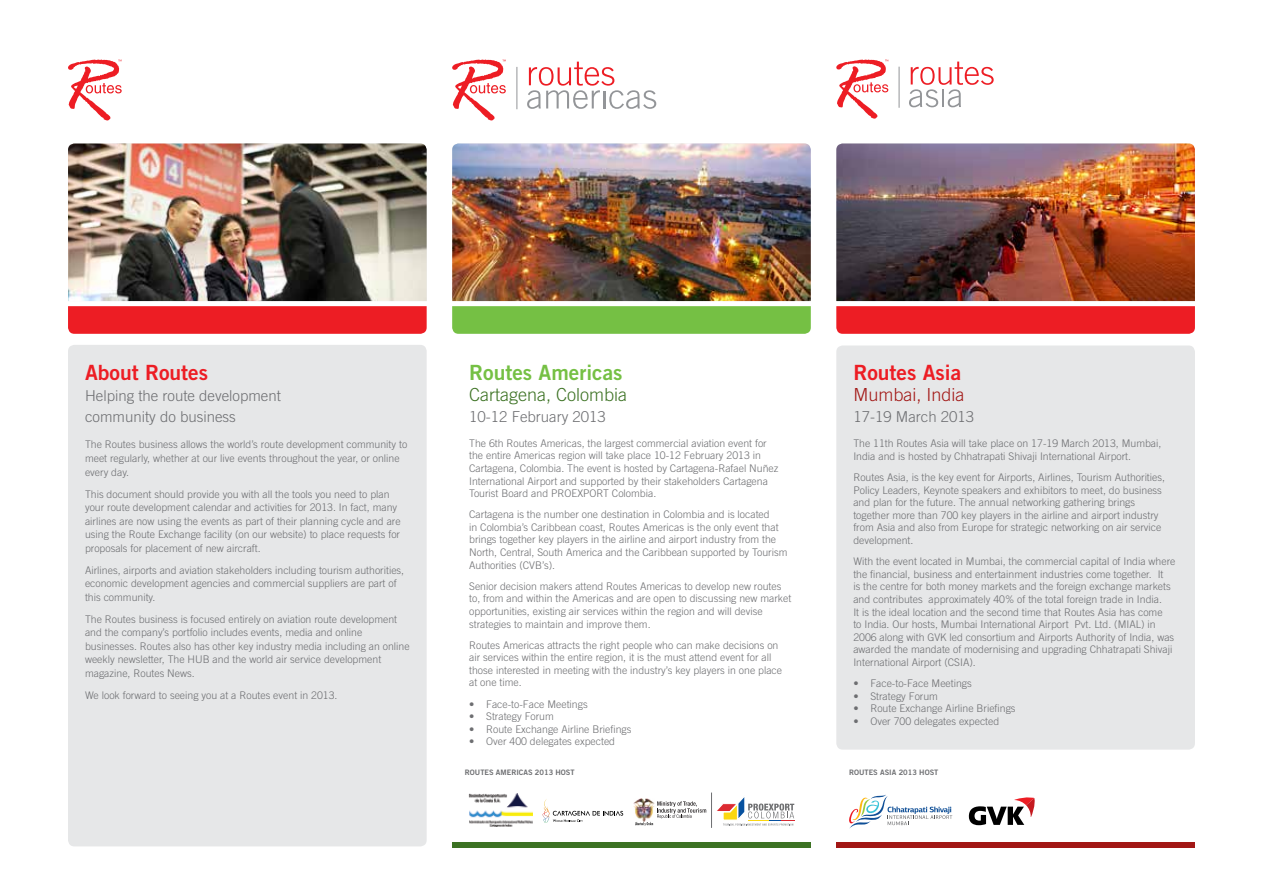
<style>
.page{position:relative;width:1263px;height:893px;background:#fff}
.page>*{position:absolute;margin:0;border:0;box-sizing:border-box;transform-origin:0 0}
.t1{font:21px "Trade Gothic Bold Two";color:#ed1d24}
.t2{font:21px "Trade Gothic Bold Two";color:#75c044}
.t3{font:300 18px "Trade Gothic";color:#3c7223}
.t4{font:300 18px "Trade Gothic";color:#a21715}
.t5{font:300 15px/21px "Trade Gothic";color:#6d6e71}
.t6{font:300 10.5px/12.6px "Trade Gothic";color:#6d6e71}
.t7{font:7.5px "Trade Gothic Bold Two";color:#6d6e71}
</style>
<div class="page">
<img style="left:452px;top:144px;width:359px;height:157px">
<img style="left:836px;top:144px;width:359px;height:157px">
<svg style="left:452px;top:60px;width:54px;height:60px"></svg>
<hr style="left:516px;top:67px;width:1px;height:42px;background:#939598">
<svg style="left:527px;top:62px;width:129px;height:47px"></svg>
<svg style="left:836px;top:60px;width:52px;height:59px"></svg>
<hr style="left:899px;top:67px;width:1px;height:41px;background:#939598">
<svg style="left:909px;top:62px;width:85px;height:45px"></svg>
<img style="left:68px;top:144px;width:359px;height:157px">
<div style="left:68px;top:345px;width:359px;height:501px;background:#e6e7e8;border-radius:6px"></div>
<div style="left:836px;top:345px;width:359px;height:405px;background:#e6e7e8;border-radius:6px"></div>
<svg style="left:68px;top:306px;width:359px;height:28px;background:#ed2027"></svg>
<svg style="left:452px;top:306px;width:359px;height:28px;background:#77c046"></svg>
<svg style="left:836px;top:306px;width:359px;height:28px;background:#ed2027"></svg>
<div style="left:452px;top:842px;width:359px;height:5px;background:#3c7223"></div>
<div style="left:836px;top:842px;width:359px;height:5px;background:#a21715"></div>
<img style="left:469px;top:794px;width:64px;height:33px">
<img style="left:633px;top:798px;width:19px;height:12px">
<svg style="left:635px;top:801px;width:71px;height:25px"></svg>
<svg style="left:717px;top:797px;width:77px;height:29px"></svg>
<svg style="left:542px;top:799px;width:81px;height:24px"></svg>
<hr style="left:711px;top:792px;width:1px;height:36px;background:#6c6d70">
<svg style="left:849px;top:795px;width:103px;height:34px"></svg>
<svg style="left:969px;top:797px;width:66px;height:28px"></svg>
<svg style="left:68px;top:60px;width:54px;height:60px"></svg>
<h1 class="t1" style="left:85px;top:360px;width:125px">About Routes</h1>
<h3 class="t5" style="left:85px;top:385px;width:197px">Helping the route development community do business</h3>
<p class="t6" style="left:85px;top:438px;width:324px;line-height:13.5px">The Routes business allows the world’s route development community to meet regularly, whether at our live events throughout the year, or online every day.</p>
<p class="t6" style="left:85px;top:487px;width:317px;line-height:13.5px">This document should provide you with all the tools you need to plan your route development calendar and activities for 2013. In fact, many airlines are now using the events as part of their planning cycle and are using the Route Exchange facility (on our website) to place requests for proposals for placement of new aircraft.</p>
<p class="t6" style="left:85px;top:563px;width:321px;line-height:13.5px">Airlines, airports and aviation stakeholders including tourism authorities, economic development agencies and commercial suppliers are part of this community.</p>
<p class="t6" style="left:85px;top:612px;width:326px;line-height:13.5px">The Routes business is focused entirely on aviation route development and the company’s portfolio includes events, media and online businesses. Routes also has other key industry media including an online weekly newsletter, The HUB and the world air service development magazine, Routes News.</p>
<p class="t6" style="left:85px;top:688px;width:254px">We look forward to seeing you at a Routes event in 2013.</p>
<h1 class="t2" style="left:469px;top:359px;width:155px">Routes Americas</h1>
<h2 class="t3" style="left:469px;top:383px;width:160px">Cartagena, Colombia</h2>
<h3 class="t5" style="left:469px;top:405px;width:138px">10-12 February 2013</h3>
<p class="t6" style="left:469px;top:437px;width:311px">The 6th Routes Americas, the largest commercial aviation event for the entire Americas region will take place 10-12 February 2013 in Cartagena, Colombia. The event is hosted by Cartagena-Rafael Nuñez International Airport and supported by their stakeholders Cartagena Tourist Board and PROEXPORT Colombia.</p>
<p class="t6" style="left:469px;top:508px;width:320px">Cartagena is the number one destination in Colombia and is located<br>in Colombia’s Caribbean coast, Routes Americas is the only event that brings together key players in the airline and airport industry from the North, Central, South America and the Caribbean supported by Tourism Authorities (CVB’s).</p>
<p class="t6" style="left:469px;top:580px;width:324px">Senior decision makers attend Routes Americas to develop new routes to, from and within the Americas and are open to discussing new market opportunities, existing air services within the region and will devise strategies to maintain and improve them.</p>
<p class="t6" style="left:469px;top:638px;width:314px">Routes Americas attracts the right people who can make decisions on air services within the entire region, it is the must attend event for all those interested in meeting with the industry’s key players in one place at one time.</p>
<p class="t6" style="left:469px;top:697px;width:120px">• Face-to-Face Meetings</p>
<p class="t6" style="left:469px;top:710px;width:86px">• Strategy Forum</p>
<p class="t6" style="left:469px;top:723px;width:164px">• Route Exchange Airline Briefings</p>
<p class="t6" style="left:469px;top:735px;width:147px">• Over 400 delegates expected</p>
<h1 class="t1" style="left:853px;top:359px;width:109px">Routes Asia</h1>
<h2 class="t4" style="left:853px;top:384px;width:113px">Mumbai, India</h2>
<h3 class="t5" style="left:853px;top:406px;width:122px">17-19 March 2013</h3>
<p class="t6" style="left:853px;top:437px;width:310px">The 11th Routes Asia will take place on 17-19 March 2013, Mumbai,<br>India and is hosted by Chhatrapati Shivaji International Airport.</p>
<p class="t6" style="left:853px;top:471px;width:313px">Routes Asia, is the key event for Airports, Airlines, Tourism Authorities, Policy Leaders, Keynote speakers and exhibitors to meet, do business and plan for the future. The annual networking gathering brings together more than 700 key players in the airline and airport industry from Asia and also from Europe for strategic networking on air service development.</p>
<p class="t6" style="left:853px;top:555px;width:324px">With the event located in Mumbai, the commercial capital of India where the financial, business and entertainment industries come together. It<br>is the centre for both money markets and the foreign exchange markets and contributes approximately 40% of the total foreign trade in India.<br>It is the ideal location and the second time that Routes Asia has come<br>to India. Our hosts, Mumbai International Airport Pvt. Ltd. (MIAL) in 2006 along with GVK led consortium and Airports Authority of India, was awarded the mandate of modernising and upgrading Chhatrapati Shivaji International Airport (CSIA).</p>
<p class="t6" style="left:853px;top:677px;width:120px">• Face-to-Face Meetings</p>
<p class="t6" style="left:853px;top:689px;width:86px">• Strategy Forum</p>
<p class="t6" style="left:853px;top:702px;width:164px">• Route Exchange Airline Briefings</p>
<p class="t6" style="left:853px;top:715px;width:147px">• Over 700 delegates expected</p>
<p class="t7" style="left:465px;top:768px;width:111px">Routes AMERICAS 2013 Host</p>
<p class="t7" style="left:849px;top:768px;width:91px">Routes ASIA 2013 Host</p>
</div>
